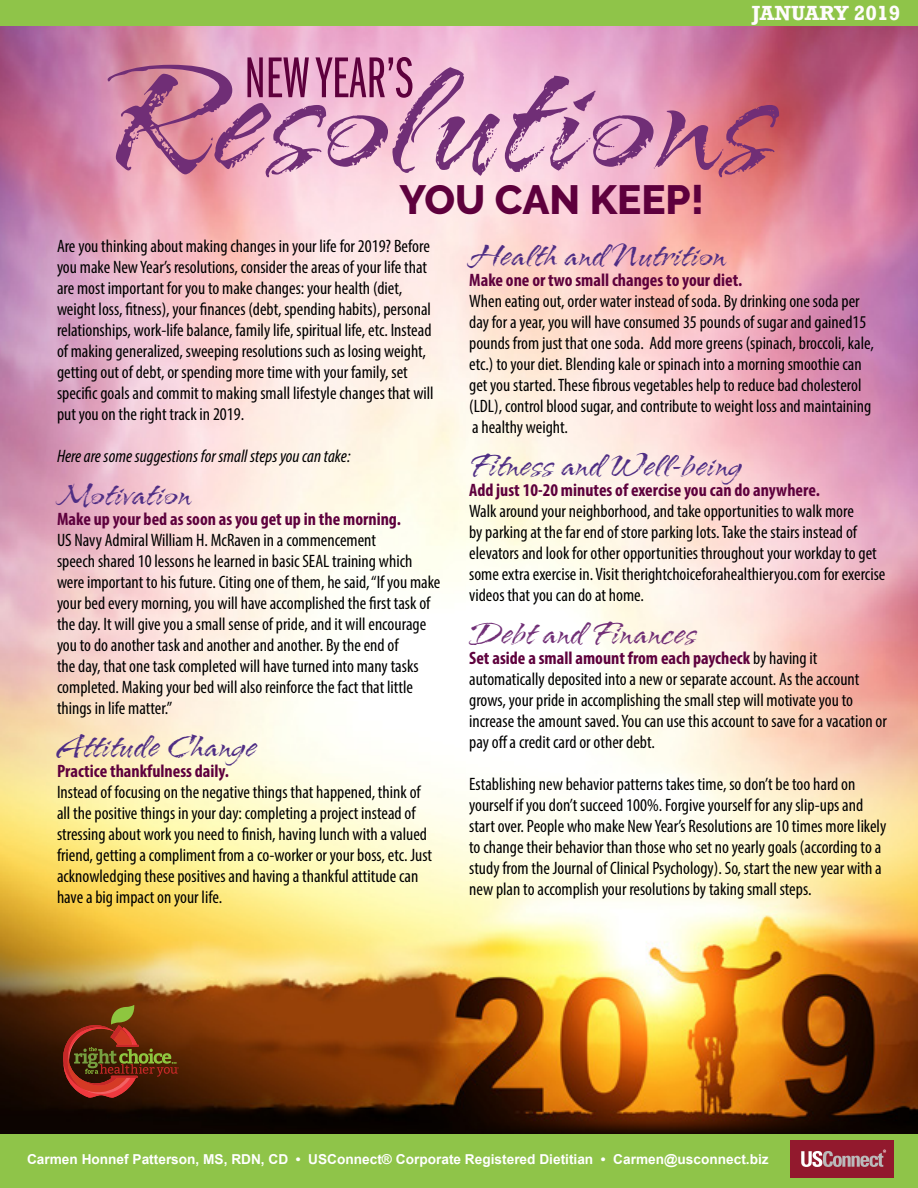
<style>
.page{position:relative;width:918px;height:1188px;background:#fff}
.page>*{position:absolute;margin:0;border:0;box-sizing:border-box;transform-origin:0 0}
.t1{font:176.25px "Arid ITC Std";color:#702e76}
.t2{font:59.7px "ITC Franklin Gothic Std Bk X Cp";color:#5e003d}
.t3{font:800 40.65px "Raleway";color:#5e003d}
.t4{font:36px "Arid ITC Std";color:#4e2d84}
.t5{font:36px "Arid ITC Std";color:#702e76}
.t6{font:700 21px "Rockwell";color:#fffcfd}
.t7{font:condensed 18px/21px "Myriad Pro";color:#000}
.t8{font:700 condensed 18px "Myriad Pro";color:#5e003d}
.t9{font:italic condensed 18px "Myriad Pro";color:#000}
.t10{font:700 13.65px "Arial";color:#fff}
.s1{font-weight:700;color:#5e003d}
</style>
<div class="page">
<img style="left:0;top:25px;width:918px;height:1109px">
<div style="left:0;top:0;width:918px;height:25px;background:#8fc449"></div>
<div style="left:0;top:1134px;width:918px;height:54px;background:#8fc449"></div>
<div style="left:791px;top:1140px;width:103px;height:38px;background:#92192d"></div>
<svg style="left:801px;top:1150px;width:85px;height:17px"></svg>
<svg style="left:63px;top:1005px;width:116px;height:93px;background:#6d3211"></svg>
<p class="t6" style="left:752px;top:0;width:150px">JANUARY 2019</p>
<h2 class="t2" style="left:245px;top:47px;width:170px">NEW YEAR’S</h2>
<h1 class="t1" style="left:113px;top:25px;width:664px">Resolutions</h1>
<h3 class="t3" style="left:400px;top:176px;width:306px">YOU CAN KEEP!</h3>
<p class="t7" style="left:57px;top:235px;width:378px">Are you thinking about making changes in your life for 2019? Before you make New Year’s resolutions, consider the areas of your life that are most important for you to make changes: your health (diet, weight loss, fitness), your finances (debt, spending habits), personal relationships, work-life balance, family life, spiritual life, etc. Instead of making generalized, sweeping resolutions such as losing weight, getting out of debt, or spending more time with your family, set specific goals and commit to making small lifestyle changes that will put you on the right track in 2019.</p>
<p class="t9" style="left:57px;top:445px;width:295px">Here are some suggestions for small steps you can take:</p>
<h3 class="t4" style="left:57px;top:475px;width:136px">Motivation</h3>
<p class="t8" style="left:57px;top:508px;width:345px">Make up your bed as soon as you get up in the morning.</p>
<p class="t7" style="left:57px;top:529px;width:385px">US Navy Admiral William H. McRaven in a commencement<br>speech shared 10 lessons he learned in basic SEAL training which were important to his future. Citing one of them, he said, “If you make your bed every morning, you will have accomplished the first task of the day. It will give you a small sense of pride, and it will encourage you to do another task and another and another. By the end of<br>the day, that one task completed will have turned into many tasks completed. Making your bed will also reinforce the fact that little things in life matter.”</p>
<h3 class="t4" style="left:57px;top:727px;width:201px">Attitude Change</h3>
<p class="t8" style="left:57px;top:760px;width:174px">Practice thankfulness daily.</p>
<p class="t7" style="left:57px;top:781px;width:377px">Instead of focusing on the negative things that happened, think of all the positive things in your day: completing a project instead of stressing about work you need to finish, having lunch with a valued friend, getting a compliment from a co-worker or your boss, etc. Just acknowledging these positives and having a thankful attitude can have a big impact on your life.</p>
<h3 class="t4" style="left:469px;top:236px;width:259px">Health and Nutrition</h3>
<p class="t8" style="left:469px;top:269px;width:275px">Make one or two small changes to your diet.</p>
<p class="t7" style="left:469px;top:291px;width:406px">When eating out, order water instead of soda. By drinking one soda per day for a year, you will have consumed 35 pounds of sugar and gained15 pounds from just that one soda. Add more greens (spinach, broccoli, kale, etc.) to your diet. Blending kale or spinach into a morning smoothie can get you started. These fibrous vegetables help to reduce bad cholesterol (LDL), control blood sugar, and contribute to weight loss and maintaining a healthy weight.</p>
<h3 class="t4" style="left:469px;top:446px;width:274px">Fitness and Well-being</h3>
<p class="t8" style="left:469px;top:479px;width:352px">Add just 10-20 minutes of exercise you can do anywhere.</p>
<p class="t7" style="left:469px;top:501px;width:418px">Walk around your neighborhood, and take opportunities to walk more<br>by parking at the far end of store parking lots. Take the stairs instead of elevators and look for other opportunities throughout your workday to get some extra exercise in. Visit therightchoiceforahealthieryou.com for exercise videos that you can do at home.</p>
<h3 class="t5" style="left:469px;top:614px;width:229px">Debt and Finances</h3>
<p class="t7" style="left:469px;top:648px;width:419px"><span class="s1">Set aside a small amount from each paycheck</span> by having it automatically deposited into a new or separate account. As the account grows, your pride in accomplishing the small step will motivate you to increase the amount saved. You can use this account to save for a vacation or pay off a credit card or other debt.</p>
<p class="t7" style="left:469px;top:774px;width:419px">Establishing new behavior patterns takes time, so don’t be too hard on yourself if you don’t succeed 100%. Forgive yourself for any slip-ups and start over. People who make New Year’s Resolutions are 10 times more likely to change their behavior than those who set no yearly goals (according to a study from the Journal of Clinical Psychology). So, start the new year with a new plan to accomplish your resolutions by taking small steps.</p>
<p class="t10" style="left:27px;top:1150px;width:743px">Carmen Honnef Patterson, MS, RDN, CD • USConnect® Corporate Registered Dietitian • Carmen@usconnect.biz</p>
</div>
